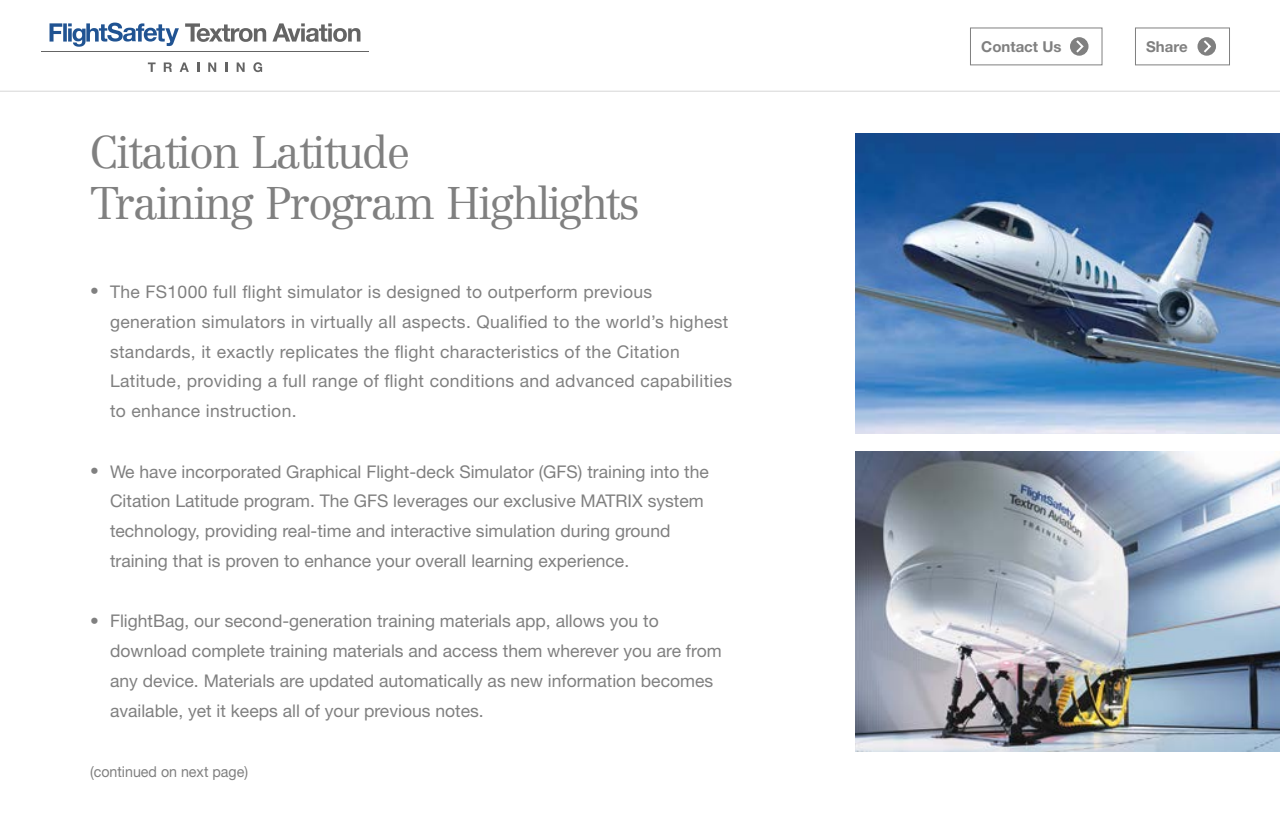
<style>
.page{position:relative;width:1280px;height:840px;background:#fff}
.page>*{position:absolute;margin:0;border:0;box-sizing:border-box;transform-origin:0 0}
.t1{font:300 45px/51.2px "Centennial";letter-spacing:-.04em;color:#808080}
.t2{font:17.5px/30px "Helvetica Neue";color:#808080}
.t3{font:17.5px/30px "Helvetica Neue";letter-spacing:.02em;color:#808080}
.t4{font:15px "Helvetica Neue";color:#808080;scale:.95 1}
.t5{font:700 15px "Helvetica Neue";color:#808080}
</style>
<div class="page">
<svg style="left:50px;top:23px;width:129px;height:24px"></svg>
<svg style="left:185px;top:23px;width:81px;height:19px"></svg>
<svg style="left:272px;top:23px;width:88px;height:19px"></svg>
<hr style="left:41px;top:51px;width:328px;height:1px;background:#646464">
<svg style="left:148px;top:62px;width:8px;height:10px"></svg>
<svg style="left:164px;top:62px;width:8px;height:10px"></svg>
<svg style="left:180px;top:62px;width:9px;height:10px"></svg>
<svg style="left:197px;top:62px;width:2px;height:10px"></svg>
<svg style="left:208px;top:62px;width:8px;height:10px"></svg>
<svg style="left:225px;top:62px;width:2px;height:10px"></svg>
<svg style="left:237px;top:62px;width:8px;height:10px"></svg>
<svg style="left:253px;top:62px;width:9px;height:10px"></svg>
<div style="left:970px;top:27px;width:133px;height:38px;border:1px solid #808080"></div>
<svg style="left:1070px;top:37px;width:19px;height:19px"></svg>
<svg style="left:1074px;top:38px;width:11px;height:17px"></svg>
<div style="left:1135px;top:27px;width:95px;height:38px;border:1px solid #808080"></div>
<div style="left:1198px;top:37px;width:18px;height:19px;background:#808080;border-radius:50%"></div>
<svg style="left:1202px;top:38px;width:11px;height:17px"></svg>
<img style="left:855px;top:452px;width:425px;height:299px">
<img style="left:855px;top:134px;width:425px;height:300px">
<hr style="left:0;top:91px;width:1280px;height:1px;background:#dfdfdf">
<h1 class="t1" style="left:90px;top:126px;width:551px">Citation Latitude<br>Training Program Highlights</h1>
<p class="t3" style="left:110px;top:276px;width:624px;text-indent:-20px">• The FS1000 full flight simulator is designed to outperform previous generation simulators in virtually all aspects. Qualified to the world’s highest standards, it exactly replicates the flight characteristics of the Citation Latitude, providing a full range of flight conditions and advanced capabilities to enhance instruction.</p>
<p class="t2" style="left:110px;top:456px;width:600px;text-indent:-20px">• We have incorporated Graphical Flight-deck Simulator (GFS) training into the Citation Latitude program. The GFS leverages our exclusive MATRIX system technology, providing real-time and interactive simulation during ground training that is proven to enhance your overall learning experience.</p>
<p class="t2" style="left:110px;top:606px;width:613px;text-indent:-20px">• FlightBag, our second-generation training materials app, allows you to download complete training materials and access them wherever you are from any device. Materials are updated automatically as new information becomes available, yet it keeps all of your previous notes.</p>
<p class="t4" style="left:90px;top:763px;width:168px">(continued on next page)</p>
<p class="t5" style="left:981px;top:37px;width:82px">Contact Us</p>
<p class="t5" style="left:1146px;top:37px;width:43px">Share</p>
</div>
